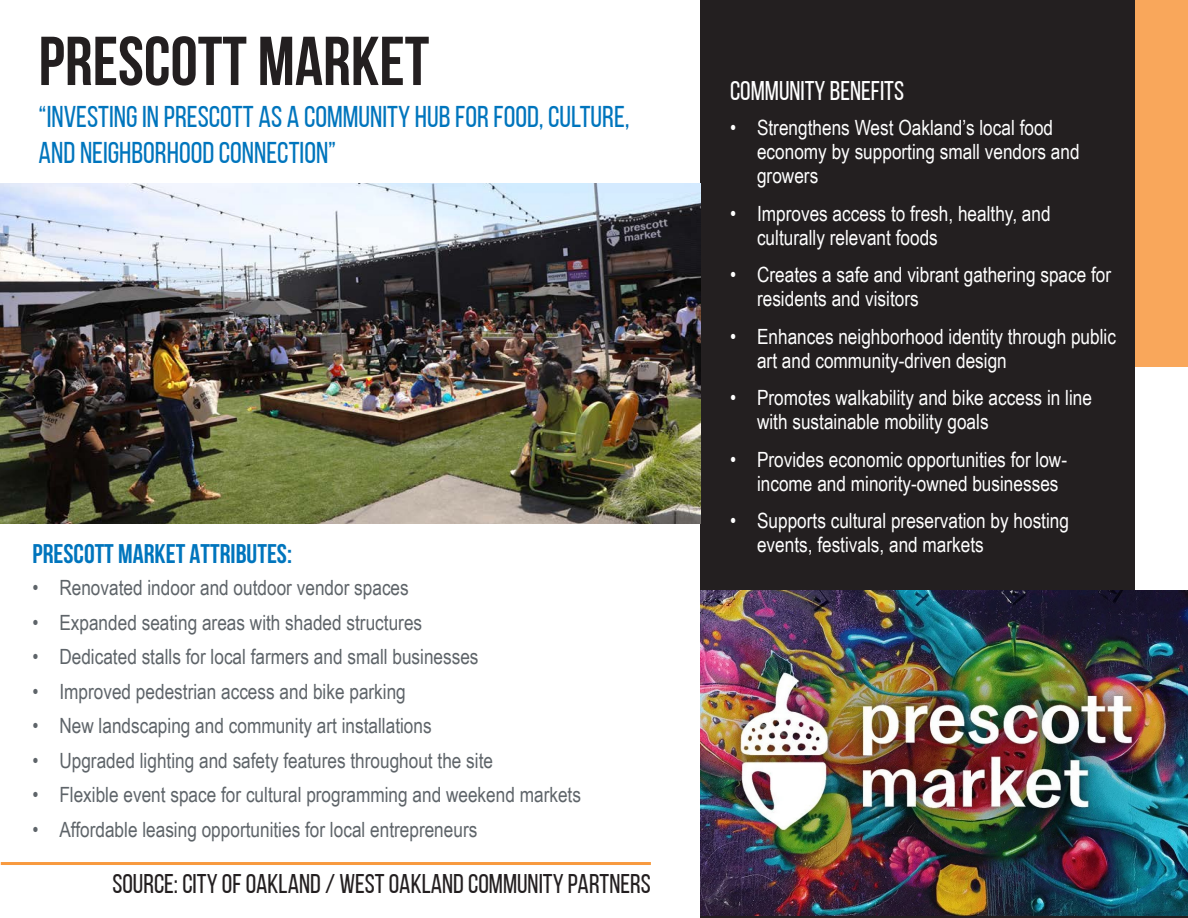
<style>
.page{position:relative;width:1188px;height:918px;background:#fff}
.page>*{position:absolute;margin:0;border:0;box-sizing:border-box;transform-origin:0 0}
.t1{font:700 69px "Bebas Neue";color:#231f20}
.Body{font:30px/36px "Bebas Neue";color:#0075bd}
.Body-2{font:27px "Bebas Neue";color:#231f20}
.Body-3{font:700 27px "Bebas Neue";color:#0075bd}
.Body-4{font:27px "Bebas Neue";color:#fff}
.t2{font:21px/24px "Arial Narrow";color:#fff}
.t3{font:21px "Arial Narrow";color:#5e6469}
</style>
<div class="page">
<div style="left:701px;top:0;width:434px;height:591px;background:#231f20"></div>
<img style="left:701px;top:591px;width:487px;height:325px">
<div style="left:1135px;top:0;width:53px;height:366px;background:#f9a75b"></div>
<hr style="left:1px;top:862px;width:650px;height:3px;background:#f89a3f">
<img style="left:0;top:183px;width:701px;height:341px">
<p class="t1" style="left:39px;top:23px;width:392px">PRESCOTT MARKET</p>
<p class="Body" style="left:39px;top:99px;width:593px">“INVESTING IN PRESCOTT AS A COMMUNITY HUB FOR FOOD, CULTURE,<br>AND NEIGHBORHOOD CONNECTION”</p>
<p class="Body-3" style="left:32px;top:539px;width:261px">PRESCOTT MARKET ATTRIBUTES:</p>
<p class="t3" style="left:32px;top:572px;width:378px">• Renovated indoor and outdoor vendor spaces</p>
<p class="t3" style="left:32px;top:607px;width:391px">• Expanded seating areas with shaded structures</p>
<p class="t3" style="left:32px;top:641px;width:448px">• Dedicated stalls for local farmers and small businesses</p>
<p class="t3" style="left:32px;top:676px;width:375px">• Improved pedestrian access and bike parking</p>
<p class="t3" style="left:32px;top:710px;width:401px">• New landscaping and community art installations</p>
<p class="t3" style="left:32px;top:745px;width:462px">• Upgraded lighting and safety features throughout the site</p>
<p class="t3" style="left:32px;top:779px;width:550px">• Flexible event space for cultural programming and weekend markets</p>
<p class="t3" style="left:32px;top:814px;width:446px">• Affordable leasing opportunities for local entrepreneurs</p>
<p class="Body-2" style="left:112px;top:869px;width:540px">SOURCE: CITY OF OAKLAND / WEST OAKLAND COMMUNITY PARTNERS</p>
<p class="Body-4" style="left:730px;top:76px;width:176px">COMMUNITY BENEFITS</p>
<p class="t2" style="left:757px;top:115px;width:324px;text-indent:-27px">• Strengthens West Oakland’s local food economy by supporting small vendors and growers</p>
<p class="t2" style="left:757px;top:201px;width:295px;text-indent:-27px">• Improves access to fresh, healthy, and culturally relevant foods</p>
<p class="t2" style="left:757px;top:262px;width:356px;text-indent:-27px">• Creates a safe and vibrant gathering space for residents and visitors</p>
<p class="t2" style="left:757px;top:324px;width:360px;text-indent:-27px">• Enhances neighborhood identity through public art and community-driven design</p>
<p class="t2" style="left:757px;top:385px;width:336px;text-indent:-27px">• Promotes walkability and bike access in line with sustainable mobility goals</p>
<p class="t2" style="left:757px;top:447px;width:312px;text-indent:-27px">• Provides economic opportunities for low&shy;income and minority-owned businesses</p>
<p class="t2" style="left:757px;top:508px;width:314px;text-indent:-27px">• Supports cultural preservation by hosting events, festivals, and markets</p>
</div>
